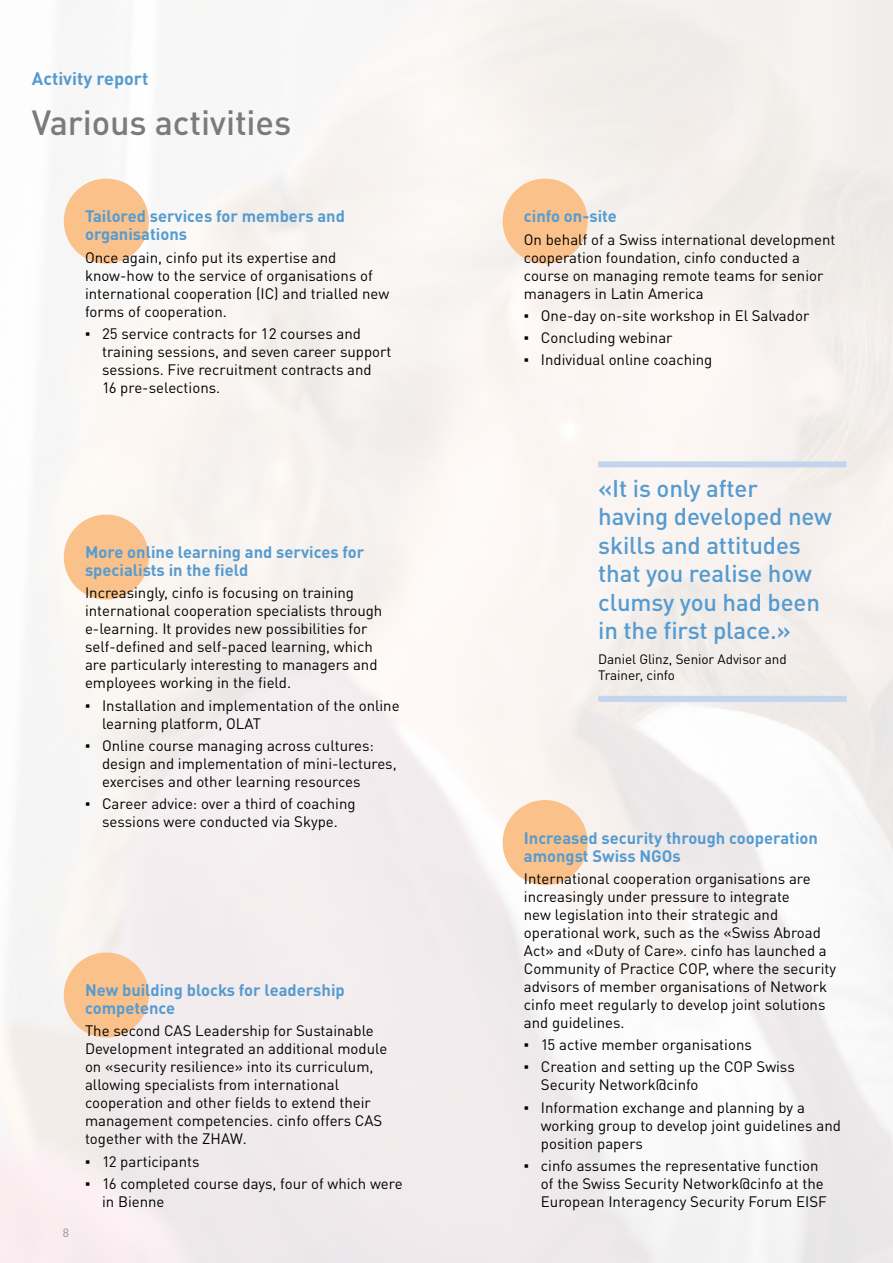
<style>
.page{position:relative;width:893px;height:1263px;background:#fff}
.page>*{position:absolute;margin:0;border:0;box-sizing:border-box;transform-origin:0 0}
.t1{font:500 34.5px "DINOT";letter-spacing:-.005em;color:#7b7b7a}
.t2{font:500 24px/28.5px "DINOT";letter-spacing:-.005em;color:#569bd0}
.t3{font:700 18px "DINOT";color:#569bd0}
.t4{font:700 16.5px/18px "DINOT";color:#569bd0}
.t5{font:15px/18px "DINOT";color:#000}
.t6{font:13.5px/16.2px "DINOT";letter-spacing:-.005em;color:#000}
.t7{font:12px "DINOT";color:#919292}
.s1{font-family:"Arial"}
</style>
<div class="page">
<div style="left:64px;top:179px;width:85px;height:85px;background:#fac28a;border-radius:50%"></div>
<div style="left:503px;top:179px;width:85px;height:85px;background:#fac28a;border-radius:50%"></div>
<div style="left:64px;top:514px;width:85px;height:86px;background:#fac28a;border-radius:50%"></div>
<div style="left:503px;top:800px;width:85px;height:85px;background:#fac28a;border-radius:50%"></div>
<div style="left:64px;top:952px;width:85px;height:85px;background:#fac28a;border-radius:50%"></div>
<div style="left:598px;top:461px;width:248px;height:6px;background:#c3d5ed"></div>
<div style="left:598px;top:696px;width:249px;height:6px;background:#c3d5ed"></div>
<p class="t3" style="left:32px;top:67px;width:118px">Activity report</p>
<h1 class="t1" style="left:32px;top:100px;width:261px">Various activities</h1>
<p class="t4" style="left:85px;top:207px;width:261px">Tailored services for members and organisations</p>
<p class="t5" style="left:85px;top:248px;width:306px">Once again, cinfo put its expertise and know-how to the service of organisations of international cooperation (IC) and trialled new forms of cooperation.</p>
<p class="t5" style="left:102px;top:324px;width:291px;text-indent:-17px"><span class="s1">▪</span> 25 service contracts for 12 courses and training sessions, and seven career support sessions. Five recruitment contracts and<br>16 pre-selections.</p>
<p class="t4" style="left:85px;top:543px;width:281px">More online learning and services for specialists in the field</p>
<p class="t5" style="left:85px;top:584px;width:299px">Increasingly, cinfo is focusing on training international cooperation specialists through e-learning. It provides new possibilities for self-defined and self-paced learning, which are particularly interesting to managers and employees working in the field.</p>
<p class="t5" style="left:102px;top:696px;width:299px;text-indent:-17px"><span class="s1">▪</span> Installation and implementation of the online learning platform, OLAT</p>
<p class="t5" style="left:102px;top:736px;width:296px;text-indent:-17px"><span class="s1">▪</span> Online course managing across cultures: design and implementation of mini-lectures, exercises and other learning resources</p>
<p class="t5" style="left:85px;top:794px;width:272px;text-align:center"><span class="s1">▪</span> Career advice: over a third of coaching sessions were conducted via Skype.</p>
<p class="t7" style="left:63px;top:1225px;width:8px">8</p>
<p class="t4" style="left:85px;top:981px;width:261px">New building blocks for leadership competence</p>
<p class="t5" style="left:85px;top:1022px;width:304px">The second CAS Leadership for Sustainable Development integrated an additional module on «security resilience» into its curriculum, allowing specialists from international cooperation and other fields to extend their management competencies. cinfo offers CAS together with the ZHAW.</p>
<p class="t5" style="left:85px;top:1152px;width:116px"><span class="s1">▪</span> 12 participants</p>
<p class="t5" style="left:102px;top:1174px;width:302px;text-indent:-17px"><span class="s1">▪</span> 16 completed course days, four of which were in Bienne</p>
<p class="t4" style="left:524px;top:207px;width:95px">cinfo on-site</p>
<p class="t5" style="left:524px;top:230px;width:313px">On behalf of a Swiss international development cooperation foundation, cinfo conducted a course on managing remote teams for senior managers in Latin America</p>
<p class="t5" style="left:524px;top:306px;width:287px"><span class="s1">▪</span> One-day on-site workshop in El Salvador</p>
<p class="t5" style="left:524px;top:328px;width:150px"><span class="s1">▪</span> Concluding webinar</p>
<p class="t5" style="left:524px;top:351px;width:190px"><span class="s1">▪</span> Individual online coaching</p>
<h2 class="t2" style="left:598px;top:473px;width:235px">«It is only after having developed new skills and attitudes that you realise how clumsy you had been in the first place.»</h2>
<p class="t6" style="left:598px;top:651px;width:190px">Daniel Glinz, Senior Advisor and<br>Trainer, cinfo</p>
<p class="t4" style="left:524px;top:828px;width:296px">Increased security through cooperation amongst Swiss NGOs</p>
<p class="t5" style="left:524px;top:869px;width:314px">International cooperation organisations are increasingly under pressure to integrate<br>new legislation into their strategic and operational work, such as the «Swiss Abroad Act» and «Duty of Care». cinfo has launched a Community of Practice COP, where the security advisors of member organisations of Network cinfo meet regularly to develop joint solutions and guidelines.</p>
<p class="t5" style="left:524px;top:1035px;width:229px"><span class="s1">▪</span> 15 active member organisations</p>
<p class="t5" style="left:541px;top:1058px;width:255px;text-indent:-17px"><span class="s1">▪</span> Creation and setting up the COP Swiss<br>Security Network@cinfo</p>
<p class="t5" style="left:541px;top:1098px;width:301px;text-indent:-17px"><span class="s1">▪</span> Information exchange and planning by a working group to develop joint guidelines and position papers</p>
<p class="t5" style="left:541px;top:1156px;width:287px;text-indent:-17px"><span class="s1">▪</span> cinfo assumes the representative function of the Swiss Security Network@cinfo at the<br>European Interagency Security Forum EISF</p>
</div>
